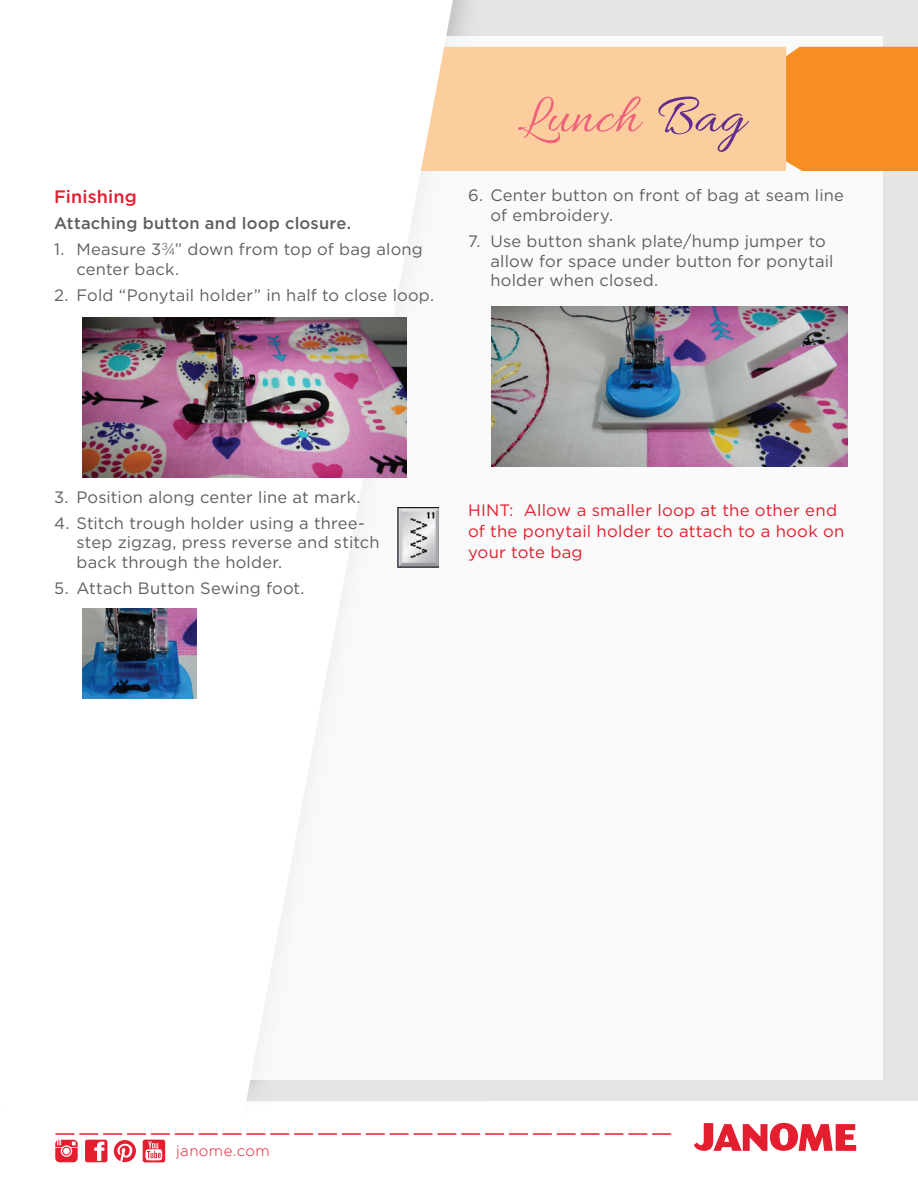
<style>
.page{position:relative;width:918px;height:1188px;background:#fff}
.page>*{position:absolute;margin:0;border:0;box-sizing:border-box;transform-origin:0 0}
.t1{font:57px "Allura";color:#f0617c}
.t2{font:500 18px "Gotham HTF";letter-spacing:.01em;color:#e41d2f}
.t3{font:16.5px/19.5px "Gotham HTF";letter-spacing:.01em;color:#5f5f62}
.t4{font:16.5px/21px "Gotham HTF";letter-spacing:.01em;color:#e41d2f}
.t5{font:500 16.5px "Gotham HTF";letter-spacing:.015em;color:#5f5f62}
.t6{font:300 15px "Gotham";letter-spacing:.025em;color:#e41d2f}
.s1{font-family:"Helvetica";font-weight:300}
.s2{color:#612d91}
</style>
<div class="page">
<svg style="left:694px;top:1123px;width:162px;height:28px"></svg>
<svg style="left:55px;top:1133px;width:616px;height:29px"></svg>
<div style="left:0;top:0;width:918px;height:1101px;background:#e5e6e4"></div>
<div style="left:488px;top:36px;width:395px;height:1044px;background:#f9faf9"></div>
<div style="left:455px;top:36px;width:33px;height:1044px;background:#f9faf9"></div>
<div style="left:786px;top:47px;width:132px;height:124px;background:#f68e21"></div>
<div style="left:455px;top:47px;width:331px;height:124px;background:#fdce9d"></div>
<div style="left:2px;top:0;width:453px;height:1102px;background:#fff"></div>
<img style="left:83px;top:318px;width:324px;height:160px">
<img style="left:491px;top:307px;width:357px;height:159px">
<img style="left:398px;top:508px;width:41px;height:59px">
<img style="left:83px;top:608px;width:113px;height:91px">
<p class="t2" style="left:54px;top:186px;width:84px">Finishing</p>
<p class="t5" style="left:54px;top:214px;width:299px">Attaching button and loop closure.</p>
<p class="t3" style="left:77px;top:239px;width:348px;text-indent:-23px">1. Measure 3<span class="s1">¾</span>” down from top of bag along center back.</p>
<p class="t3" style="left:54px;top:285px;width:382px">2. Fold “Ponytail holder” in half to close loop.</p>
<h1 class="t1" style="left:517px;top:85px;width:229px">Lunch <span class="s2">Bag</span></h1>
<p class="t3" style="left:491px;top:186px;width:355px;text-indent:-23px">6. Center button on front of bag at seam line of embroidery.</p>
<p class="t3" style="left:491px;top:231px;width:345px;text-indent:-23px">7. Use button shank plate/hump jumper to allow for space under button for ponytail holder when closed.</p>
<p class="t3" style="left:54px;top:487px;width:308px">3. Position along center line at mark.</p>
<p class="t3" style="left:77px;top:513px;width:305px;text-indent:-23px">4. Stitch trough holder using a three&shy;step zigzag, press reverse and stitch back through the holder.</p>
<p class="t3" style="left:54px;top:578px;width:252px">5. Attach Button Sewing foot.</p>
<p class="t4" style="left:468px;top:499px;width:378px">HINT: Allow a smaller loop at the other end of the ponytail holder to attach to a hook on your tote bag</p>
<p class="t6" style="left:176px;top:1143px;width:95px">janome.com</p>
</div>
